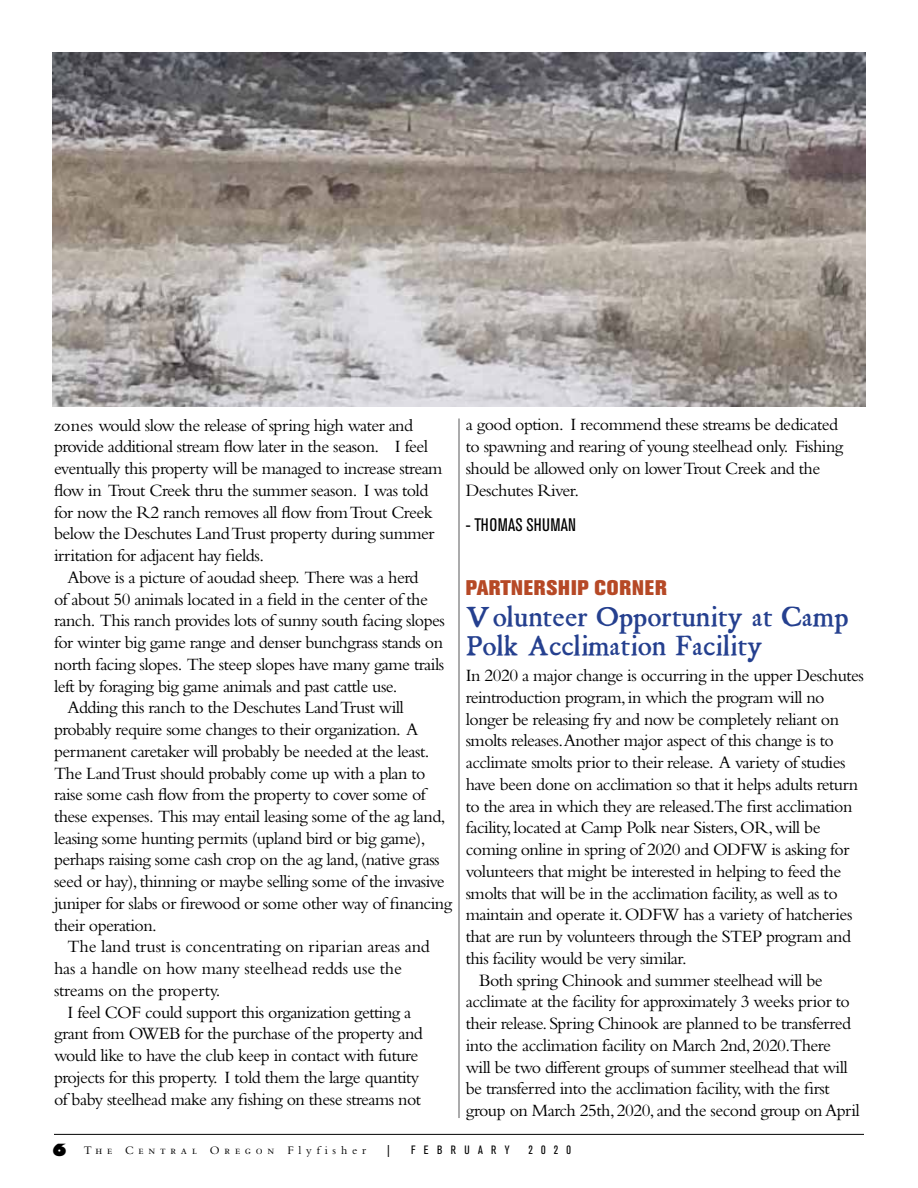
<style>
.page{position:relative;width:918px;height:1188px;background:#fff}
.page>*{position:absolute;margin:0;border:0;box-sizing:border-box;transform-origin:0 0}
.t1{font:27px/28.5px "Kis Miklos";color:#25408f}
.t2{font:800 21px "Akzidenz Grotesk BE";letter-spacing:.04em;color:#b64926}
.t3{font:18px/21.8px "Bembo Std";letter-spacing:-.03em;color:#000}
.t4{font:18px "Bembo Std";color:#000}
.t5{font:18px "Bembo Std";letter-spacing:.01em;color:#000}
.t6{font:18px "Bembo Std";letter-spacing:.055em;color:#000}
.t7{font:18px "Bembo Std";letter-spacing:-.01em;color:#000}
.t8{font:condensed 18px "Akzidenz Grotesk BE";letter-spacing:.01em;color:#000}
.t9{font:12px "Bembo Std";letter-spacing:.4em;color:#000}
.t10{font:condensed 12px "Akzidenz Grotesk BE";letter-spacing:.7em;color:#000}
.s1{font-family:"Gill Sans Std";font-weight:800;font-size:16.5px}
</style>
<div class="page">
<hr style="left:54px;top:1134px;width:810px;height:1px;background:#000">
<hr style="left:459px;top:419px;width:1px;height:699px;background:#58595b">
<img style="left:53px;top:53px;width:812px;height:353px">
<p class="t3" style="left:54px;top:414px;width:388px">zones would slow the release of spring high water and provide additional stream flow later in the season. I feel eventually this property will be managed to increase stream flow in Trout Creek thru the summer season. I was told for now the R2 ranch removes all flow from Trout Creek below the Deschutes Land Trust property during summer irritation for adjacent hay fields.</p>
<p class="t3" style="left:68px;top:566px;width:353px">Above is a picture of aoudad sheep. There was a herd</p>
<p class="t3" style="left:54px;top:588px;width:376px">of about 50 animals located in a field in the center of the</p>
<p class="t3" style="left:54px;top:609px;width:393px">ranch. This ranch provides lots of sunny south facing slopes</p>
<p class="t3" style="left:54px;top:631px;width:391px">for winter big game range and denser bunchgrass stands on</p>
<p class="t5" style="left:54px;top:654px;width:392px">north facing slopes. The steep slopes have many game trails</p>
<p class="t3" style="left:54px;top:675px;width:345px">left by foraging big game animals and past cattle use.</p>
<p class="t3" style="left:68px;top:696px;width:338px">Adding this ranch to the Deschutes Land Trust will</p>
<p class="t3" style="left:54px;top:718px;width:366px">probably require some changes to their organization. A</p>
<p class="t4" style="left:54px;top:741px;width:377px">permanent caretaker will probably be needed at the least.</p>
<p class="t3" style="left:54px;top:762px;width:373px">The Land Trust should probably come up with a plan to</p>
<p class="t6" style="left:54px;top:784px;width:375px">raise some cash flow from the property to cover some of</p>
<p class="t3" style="left:54px;top:805px;width:393px">these expenses. This may entail leasing some of the ag land,</p>
<p class="t4" style="left:54px;top:828px;width:373px">leasing some hunting permits (upland bird or big game),</p>
<p class="t5" style="left:54px;top:849px;width:387px">perhaps raising some cash crop on the ag land, (native grass</p>
<p class="t3" style="left:54px;top:870px;width:392px">seed or hay), thinning or maybe selling some of the invasive</p>
<p class="t3" style="left:54px;top:892px;width:400px">juniper for slabs or firewood or some other way of financing</p>
<p class="t3" style="left:54px;top:914px;width:104px">their operation.</p>
<p class="t7" style="left:68px;top:936px;width:364px">The land trust is concentrating on riparian areas and</p>
<p class="t3" style="left:54px;top:957px;width:350px">has a handle on how many steelhead redds use the</p>
<p class="t3" style="left:54px;top:979px;width:168px">streams on the property.</p>
<p class="t3" style="left:68px;top:1001px;width:345px">I feel COF could support this organization getting a</p>
<p class="t3" style="left:54px;top:1023px;width:370px">grant from OWEB for the purchase of the property and</p>
<p class="t3" style="left:54px;top:1044px;width:366px">would like to have the club keep in contact with future</p>
<p class="t3" style="left:54px;top:1066px;width:367px">projects for this property. I told them the large quantity</p>
<p class="t3" style="left:54px;top:1088px;width:369px">of baby steelhead make any fishing on these streams not</p>
<p class="t3" style="left:466px;top:414px;width:379px">a good option. I recommend these streams be dedicated to spawning and rearing of young steelhead only. Fishing should be allowed only on lower Trout Creek and the Deschutes River.</p>
<p class="t8" style="left:466px;top:515px;width:112px">- THOMAS SHUMAN</p>
<p class="t2" style="left:466px;top:575px;width:203px">PARTNERSHIP CORNER</p>
<h1 class="t1" style="left:466px;top:603px;width:385px">Volunteer Opportunity at Camp<br>Polk Acclimation Facility</h1>
<p class="t3" style="left:466px;top:664px;width:400px">In 2020 a major change is occurring in the upper Deschutes</p>
<p class="t3" style="left:466px;top:686px;width:360px">reintroduction program, in which the program will no</p>
<p class="t4" style="left:466px;top:709px;width:375px">longer be releasing fry and now be completely reliant on</p>
<p class="t3" style="left:466px;top:730px;width:370px">smolts releases.Another major aspect of this change is to</p>
<p class="t3" style="left:466px;top:751px;width:381px">acclimate smolts prior to their release. A variety of studies</p>
<p class="t3" style="left:466px;top:773px;width:394px">have been done on acclimation so that it helps adults return</p>
<p class="t3" style="left:466px;top:795px;width:388px">to the area in which they are released.The first acclimation</p>
<p class="t3" style="left:466px;top:817px;width:356px">facility, located at Camp Polk near Sisters, OR, will be</p>
<p class="t3" style="left:466px;top:838px;width:385px">coming online in spring of 2020 and ODFW is asking for</p>
<p class="t3" style="left:466px;top:860px;width:377px">volunteers that might be interested in helping to feed the</p>
<p class="t3" style="left:466px;top:882px;width:374px">smolts that will be in the acclimation facility, as well as to</p>
<p class="t3" style="left:466px;top:904px;width:388px">maintain and operate it. ODFW has a variety of hatcheries</p>
<p class="t3" style="left:466px;top:925px;width:387px">that are run by volunteers through the STEP program and</p>
<p class="t3" style="left:466px;top:947px;width:223px">this facility would be very similar.</p>
<p class="t3" style="left:479px;top:969px;width:345px">Both spring Chinook and summer steelhead will be</p>
<p class="t3" style="left:466px;top:991px;width:386px">acclimate at the facility for approximately 3 weeks prior to</p>
<p class="t3" style="left:466px;top:1012px;width:387px">their release. Spring Chinook are planned to be transferred</p>
<p class="t3" style="left:466px;top:1034px;width:367px">into the acclimation facility on March 2nd, 2020.There</p>
<p class="t4" style="left:466px;top:1057px;width:384px">will be two different groups of summer steelhead that will</p>
<p class="t3" style="left:466px;top:1078px;width:365px">be transferred into the acclimation facility, with the first</p>
<p class="t3" style="left:466px;top:1099px;width:396px">group on March 25th, 2020, and the second group on April</p>
<p class="t9" style="left:52px;top:1144px;width:315px"><span class="s1">6</span> The Central Oregon Flyfisher</p>
<p class="t10" style="left:387px;top:1143px;width:4px">|</p>
<p class="t10" style="left:411px;top:1143px;width:100px">FEBRUARY</p>
<p class="t10" style="left:529px;top:1143px;width:44px">2020</p>
</div>
